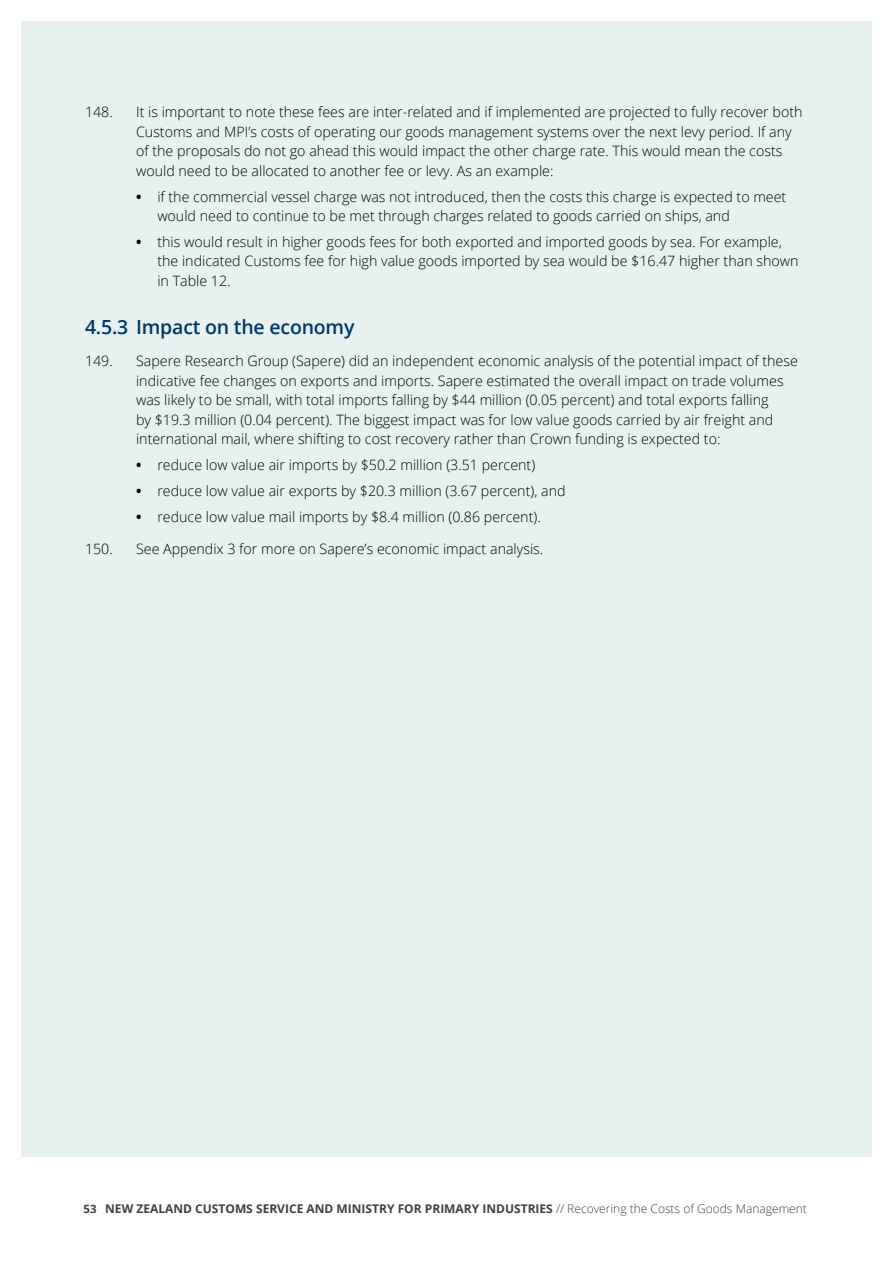
<style>
.page{position:relative;width:893px;height:1263px;background:#fff}
.page>*{position:absolute;margin:0;border:0;box-sizing:border-box;transform-origin:0 0}
.t1{font:600 19.5px "Open Sans";letter-spacing:-.01em;color:#003867}
.t2{font:300 14.25px/19.5px "Open Sans";color:#000}
.t3{font:700 12px "Open Sans";color:#414042}
.s1{font-weight:700}
.s2{font-size:11.4px}
.s3{font-weight:300}
</style>
<div class="page">
<div style="left:21px;top:21px;width:851px;height:1136px;background:#e7f1f0"></div>
<p class="t2" style="left:85px;top:102px;width:29px">148.</p>
<p class="t2" style="left:136px;top:102px;width:668px">It is important to note these fees are inter-related and if implemented are projected to fully recover both Customs and MPI’s costs of operating our goods management systems over the next levy period. If any of the proposals do not go ahead this would impact the other charge rate. This would mean the costs would need to be allocated to another fee or levy. As an example:</p>
<p class="t2" style="left:157px;top:186px;width:631px;text-indent:-21px"><span class="s1">•</span> if the commercial vessel charge was not introduced, then the costs this charge is expected to meet would need to continue to be met through charges related to goods carried on ships, and</p>
<p class="t2" style="left:157px;top:232px;width:643px;text-indent:-21px"><span class="s1">•</span> this would result in higher goods fees for both exported and imported goods by sea. For example, the indicated Customs fee for high value goods imported by sea would be $16.47 higher than shown in Table 12.</p>
<h1 class="t1" style="left:85px;top:314px;width:271px">4.5.3 Impact on the economy</h1>
<p class="t2" style="left:85px;top:351px;width:29px">149.</p>
<p class="t2" style="left:136px;top:351px;width:663px">Sapere Research Group (Sapere) did an independent economic analysis of the potential impact of these indicative fee changes on exports and imports. Sapere estimated the overall impact on trade volumes was likely to be small, with total imports falling by $44 million (0.05 percent) and total exports falling<br>by $19.3 million (0.04 percent). The biggest impact was for low value goods carried by air freight and international mail, where shifting to cost recovery rather than Crown funding is expected to:</p>
<p class="t2" style="left:136px;top:455px;width:401px"><span class="s1">•</span> reduce low value air imports by $50.2 million (3.51 percent)</p>
<p class="t2" style="left:136px;top:481px;width:431px"><span class="s1">•</span> reduce low value air exports by $20.3 million (3.67 percent), and</p>
<p class="t2" style="left:136px;top:507px;width:406px"><span class="s1">•</span> reduce low value mail imports by $8.4 million (0.86 percent).</p>
<p class="t2" style="left:85px;top:539px;width:29px">150.</p>
<p class="t2" style="left:136px;top:539px;width:409px">See Appendix 3 for more on Sapere’s economic impact analysis.</p>
<p class="t3" style="left:84px;top:1200px;width:725px"><span class="s2">53</span> NEW ZEALAND CUSTOMS SERVICE AND MINISTRY FOR PRIMARY INDUSTRIES <span class="s3">// Recovering the Costs of Goods Management</span></p>
</div>
